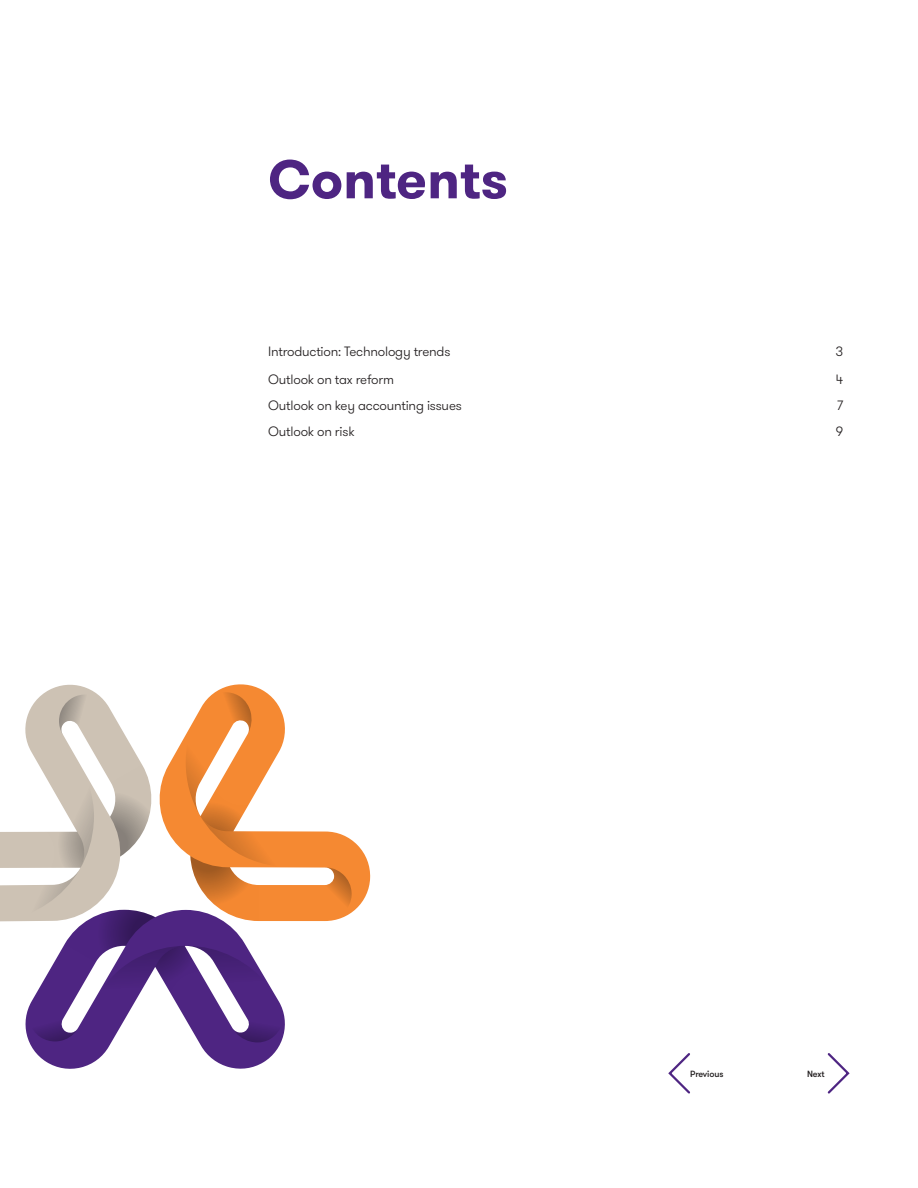
<style>
.page{position:relative;width:918px;height:1188px;background:#fff}
.page>*{position:absolute;margin:0;border:0;box-sizing:border-box;transform-origin:0 0}
.t1{font:700 54px "GT Walsheim";color:#4e2582}
.t2{font:300 13.5px "GT Walsheim";letter-spacing:-.015em;color:#231f20}
.t3{font:500 9px "GT Walsheim";letter-spacing:-.015em;color:#231f20}
</style>
<div class="page">
<svg style="left:827px;top:1053px;width:23px;height:41px"></svg>
<svg style="left:668px;top:1053px;width:22px;height:41px"></svg>
<svg style="left:291px;top:831px;width:80px;height:90px;fill:#f58932"></svg>
<svg style="left:323px;top:867px;width:29px;height:54px"></svg>
<svg style="left:0;top:684px;width:291px;height:385px"></svg>
<h1 class="t1" style="left:268px;top:144px;width:241px">Contents</h1>
<p class="t2" style="left:268px;top:342px;width:184px">Introduction: Technology trends</p>
<p class="t2" style="left:836px;top:342px;width:9px">3</p>
<p class="t2" style="left:268px;top:371px;width:127px">Outlook on tax reform</p>
<p class="t2" style="left:836px;top:371px;width:9px">4</p>
<p class="t2" style="left:268px;top:397px;width:195px">Outlook on key accounting issues</p>
<p class="t2" style="left:837px;top:397px;width:8px">7</p>
<p class="t2" style="left:268px;top:423px;width:88px">Outlook on risk</p>
<p class="t2" style="left:836px;top:423px;width:9px">9</p>
<p class="t3" style="left:690px;top:1069px;width:35px">Previous</p>
<p class="t3" style="left:807px;top:1069px;width:19px">Next</p>
</div>
